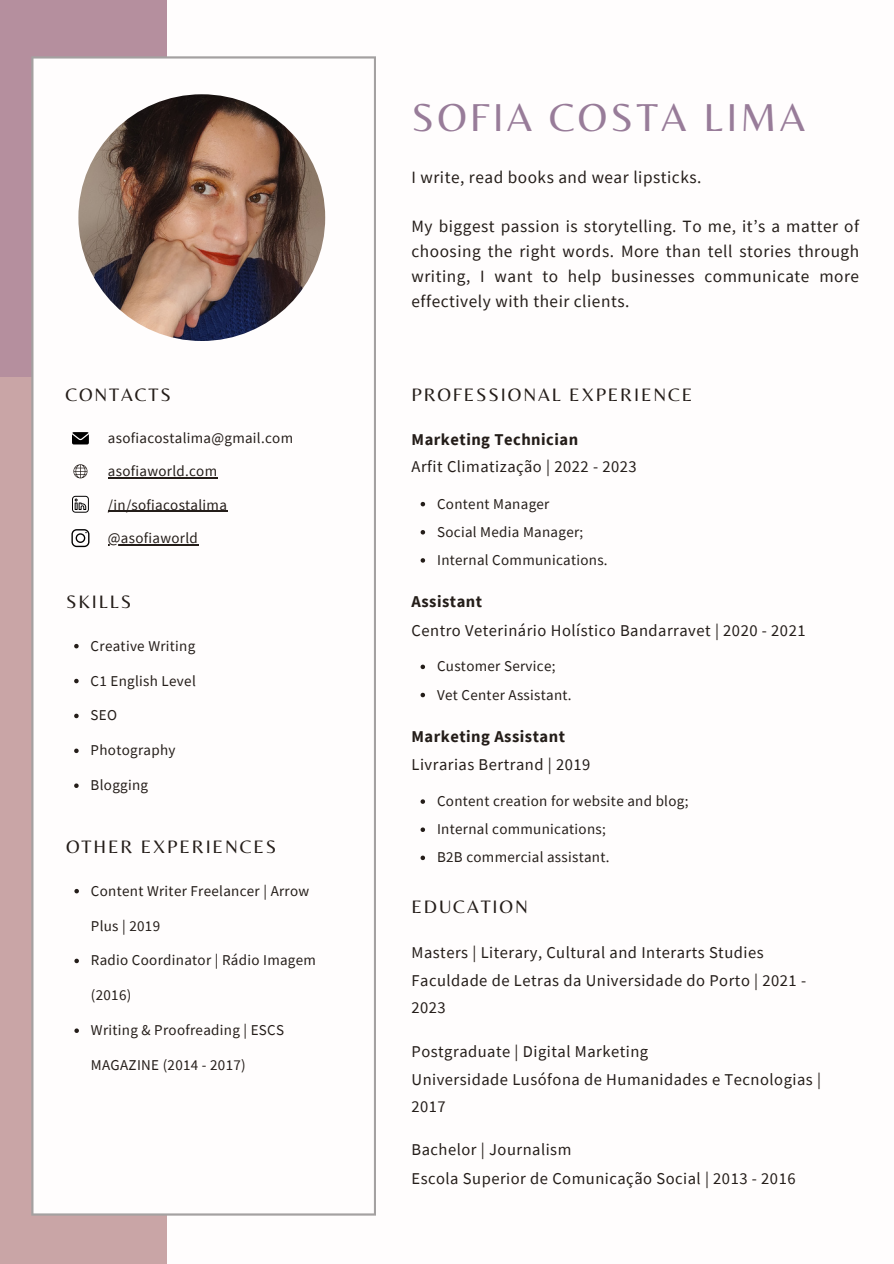
<style>
.page{position:relative;width:894px;height:1264px;background:#fff}
.page>*{position:absolute;margin:0;border:0;box-sizing:border-box;transform-origin:0 0}
.t1{font:40.5px "Belleza";letter-spacing:.08em;color:#987c99}
.t2{font:18.75px "Belleza";letter-spacing:.1em;color:#241d19}
.t3{font:17.25px/24.8px "Source Sans Pro";letter-spacing:.03em;color:#241d19;text-align:justify}
.t4{font:16.5px/27px "Source Sans Pro";letter-spacing:.03em;color:#241d19}
.t5{font:700 16.5px "Source Sans Pro";letter-spacing:.03em;color:#241d19}
.t6{font:15px "Source Sans Pro";letter-spacing:.02em;color:#241d19}
</style>
<div class="page">
<div style="left:0;top:0;width:167px;height:377px;background:#b58f9e"></div>
<div style="left:0;top:377px;width:167px;height:886px;background:#c9a5a6"></div>
<svg style="left:31px;top:56px;width:345px;height:1159px"></svg>
<img style="left:78px;top:94px;width:247px;height:247px;border-radius:50%">
<svg style="left:420px;top:664px;width:5px;height:5px"></svg>
<svg style="left:420px;top:692px;width:5px;height:5px"></svg>
<svg style="left:420px;top:502px;width:5px;height:4px"></svg>
<svg style="left:420px;top:530px;width:5px;height:4px"></svg>
<svg style="left:420px;top:558px;width:5px;height:4px"></svg>
<svg style="left:420px;top:799px;width:5px;height:4px"></svg>
<svg style="left:420px;top:827px;width:5px;height:5px"></svg>
<svg style="left:420px;top:855px;width:5px;height:5px"></svg>
<svg style="left:72px;top:432px;width:17px;height:12px"></svg>
<svg style="left:74px;top:644px;width:5px;height:4px"></svg>
<svg style="left:74px;top:678px;width:5px;height:5px"></svg>
<svg style="left:74px;top:713px;width:5px;height:5px"></svg>
<svg style="left:74px;top:748px;width:5px;height:5px"></svg>
<svg style="left:74px;top:783px;width:5px;height:5px"></svg>
<svg style="left:74px;top:888px;width:5px;height:5px"></svg>
<svg style="left:74px;top:958px;width:5px;height:5px"></svg>
<svg style="left:74px;top:1028px;width:5px;height:4px"></svg>
<svg style="left:73px;top:464px;width:14px;height:14px"></svg>
<hr style="left:108px;top:477px;width:109px;height:1px;background:#241d19">
<svg style="left:72px;top:496px;width:17px;height:16px"></svg>
<hr style="left:108px;top:511px;width:119px;height:1px;background:#241d19">
<svg style="left:71px;top:529px;width:18px;height:18px"></svg>
<hr style="left:108px;top:544px;width:90px;height:1px;background:#241d19">
<p class="t2" style="left:65px;top:383px;width:107px">CONTACTS</p>
<p class="t6" style="left:108px;top:428px;width:187px">asofiacostalima@gmail.com</p>
<p class="t6" style="left:108px;top:461px;width:111px">asofiaworld.com</p>
<p class="t6" style="left:108px;top:495px;width:120px">/in/sofiacostalima</p>
<p class="t6" style="left:108px;top:528px;width:91px">@asofiaworld</p>
<p class="t2" style="left:66px;top:590px;width:66px">SKILLS</p>
<p class="t6" style="left:91px;top:636px;width:106px">Creative Writing</p>
<p class="t6" style="left:91px;top:670px;width:107px">C1 English Level</p>
<p class="t6" style="left:91px;top:705px;width:28px">SEO</p>
<p class="t6" style="left:91px;top:740px;width:86px">Photography</p>
<p class="t6" style="left:91px;top:775px;width:59px">Blogging</p>
<p class="t2" style="left:66px;top:835px;width:212px">OTHER EXPERIENCES</p>
<p class="t6" style="left:91px;top:880px;width:220px">Content Writer Freelancer | Arrow</p>
<p class="t6" style="left:91px;top:915px;width:71px">Plus | 2019</p>
<p class="t6" style="left:91px;top:950px;width:226px">Radio Coordinator | Rádio Imagem</p>
<p class="t6" style="left:91px;top:985px;width:42px">(2016)</p>
<p class="t6" style="left:91px;top:1020px;width:195px">Writing &amp; Proofreading | ESCS</p>
<p class="t6" style="left:91px;top:1055px;width:156px">MAGAZINE (2014 - 2017)</p>
<p class="t1" style="left:411px;top:94px;width:395px">SOFIA COSTA LIMA</p>
<p class="t3" style="left:411px;top:164px;width:291px">I write, read books and wear lipsticks.</p>
<p class="t3" style="left:411px;top:214px;width:449px">My biggest passion is storytelling. To me, it’s a matter of choosing the right words. More than tell stories through writing, I want to help businesses communicate more effectively with their clients.</p>
<p class="t2" style="left:411px;top:383px;width:282px">PROFESSIONAL EXPERIENCE</p>
<p class="t5" style="left:411px;top:428px;width:168px">Marketing Technician</p>
<p class="t4" style="left:411px;top:453px;width:226px">Arfit Climatização | 2022 - 2023</p>
<p class="t6" style="left:437px;top:494px;width:114px">Content Manager</p>
<p class="t6" style="left:437px;top:522px;width:148px">Social Media Manager;</p>
<p class="t6" style="left:437px;top:550px;width:172px">Internal Communications.</p>
<p class="t5" style="left:411px;top:591px;width:72px">Assistant</p>
<p class="t4" style="left:411px;top:616px;width:395px">Centro Veterinário Holístico Bandarravet | 2020 - 2021</p>
<p class="t6" style="left:437px;top:656px;width:120px">Customer Service;</p>
<p class="t6" style="left:437px;top:684px;width:136px">Vet Center Assistant.</p>
<p class="t5" style="left:411px;top:726px;width:155px">Marketing Assistant</p>
<p class="t4" style="left:411px;top:751px;width:180px">Livrarias Bertrand | 2019</p>
<p class="t6" style="left:437px;top:791px;width:253px">Content creation for website and blog;</p>
<p class="t6" style="left:437px;top:819px;width:170px">Internal communications;</p>
<p class="t6" style="left:437px;top:847px;width:174px">B2B commercial assistant.</p>
<p class="t2" style="left:411px;top:896px;width:118px">EDUCATION</p>
<p class="t4" style="left:411px;top:938px;width:353px">Masters | Literary, Cultural and Interarts Studies</p>
<p class="t4" style="left:411px;top:966px;width:396px">Faculdade de Letras da Universidade do Porto | 2021 -<br>2023</p>
<p class="t4" style="left:411px;top:1037px;width:238px">Postgraduate | Digital Marketing</p>
<p class="t4" style="left:411px;top:1065px;width:411px">Universidade Lusófona de Humanidades e Tecnologias |<br>2017</p>
<p class="t4" style="left:411px;top:1135px;width:161px">Bachelor | Journalism</p>
<p class="t4" style="left:411px;top:1164px;width:385px">Escola Superior de Comunicação Social | 2013 - 2016</p>
</div>
